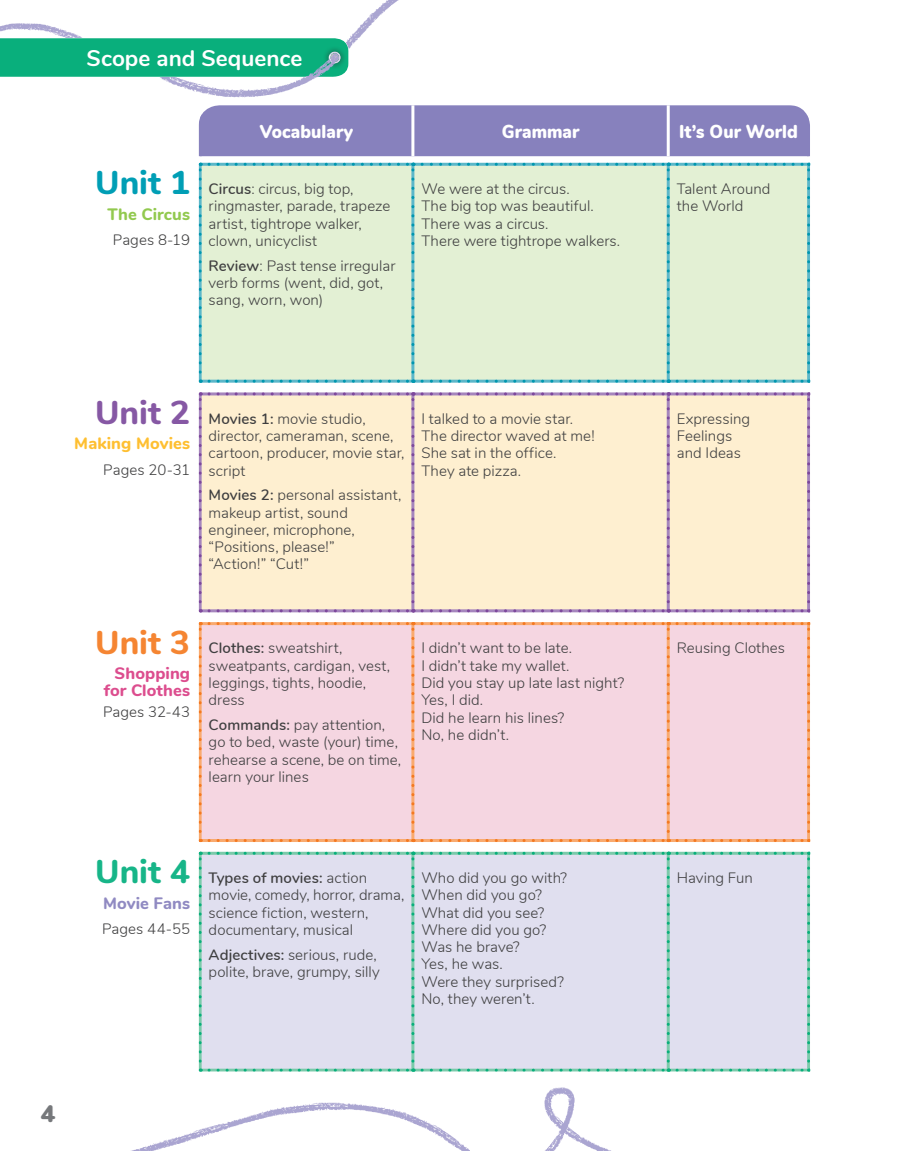
<style>
.page{position:relative;width:898px;height:1151px;background:#fff}
.page>*{position:absolute;margin:0;border:0;box-sizing:border-box;transform-origin:0 0}
.t1{font:800 33px "Nunito";color:#f58532}
.t2{font:800 33px "Nunito";color:#17b588}
.t3{font:800 33px "Nunito";color:#8658a4}
.t4{font:800 33px "Nunito";color:#009eb5}
.t5{font:900 24px "Nunito";color:#76787b}
.t6{font:700 22.5px "Nunito";color:#fff}
.t7{font:900 18.75px "Nunito";letter-spacing:.005em;color:#fff;scale:.92 1}
.t8{font:800 16.5px/17.2px "Nunito";letter-spacing:.005em;color:#dc4d8e;text-align:right}
.t9{font:800 16.5px "Nunito";letter-spacing:.005em;color:#febf31}
.t10{font:800 16.5px "Nunito";letter-spacing:.005em;color:#908ac2}
.t11{font:800 16.5px "Nunito";letter-spacing:.005em;color:#92c94f}
.t12{font:300 15px/17.2px "Nunito";letter-spacing:.005em;color:#3e3e3f}
.s1{font-weight:600}
</style>
<div class="page">
<img style="left:135px;top:1069px;width:639px;height:81px">
<div style="left:201px;top:105px;width:605px;height:51px;background:#8781bd"></div>
<svg style="left:201px;top:166px;width:605px;height:213px;fill:#e3f0d4"></svg>
<div style="left:201px;top:395px;width:605px;height:214px;background:#feefd0"></div>
<svg style="left:201px;top:625px;width:605px;height:213px;fill:#f5d6e1"></svg>
<div style="left:201px;top:854px;width:605px;height:214px;background:#e0dfef"></div>
<hr style="left:198px;top:394px;width:3px;height:216px;background:#a585bd">
<hr style="left:411px;top:394px;width:3px;height:216px;background:#a585bd">
<hr style="left:666px;top:394px;width:3px;height:216px;background:#a585bd">
<hr style="left:200px;top:392px;width:213px;height:3px;background:#a585bd">
<hr style="left:413px;top:392px;width:255px;height:3px;background:#a585bd">
<hr style="left:668px;top:392px;width:140px;height:3px;background:#a585bd">
<hr style="left:806px;top:394px;width:3px;height:216px;background:#a585bd">
<hr style="left:200px;top:609px;width:213px;height:3px;background:#a585bd">
<hr style="left:413px;top:609px;width:255px;height:3px;background:#a585bd">
<hr style="left:668px;top:609px;width:140px;height:3px;background:#a585bd">
<hr style="left:200px;top:163px;width:213px;height:3px;background:#5cb7c9">
<hr style="left:198px;top:164px;width:3px;height:217px;background:#5cb7c9">
<hr style="left:413px;top:163px;width:255px;height:3px;background:#5cb7c9">
<hr style="left:411px;top:164px;width:3px;height:217px;background:#5cb7c9">
<hr style="left:668px;top:163px;width:140px;height:3px;background:#5cb7c9">
<hr style="left:666px;top:164px;width:3px;height:217px;background:#5cb7c9">
<hr style="left:806px;top:164px;width:3px;height:217px;background:#5cb7c9">
<hr style="left:200px;top:379px;width:213px;height:3px;background:#5cb7c9">
<hr style="left:413px;top:379px;width:255px;height:3px;background:#5cb7c9">
<hr style="left:668px;top:379px;width:140px;height:3px;background:#5cb7c9">
<hr style="left:200px;top:622px;width:213px;height:3px;background:#f9aa6f">
<hr style="left:198px;top:623px;width:3px;height:217px;background:#f9aa6f">
<hr style="left:413px;top:622px;width:255px;height:3px;background:#f9aa6f">
<hr style="left:411px;top:623px;width:3px;height:217px;background:#f9aa6f">
<hr style="left:668px;top:622px;width:140px;height:3px;background:#f9aa6f">
<hr style="left:666px;top:623px;width:3px;height:217px;background:#f9aa6f">
<hr style="left:806px;top:623px;width:3px;height:217px;background:#f9aa6f">
<hr style="left:200px;top:838px;width:213px;height:3px;background:#f9aa6f">
<hr style="left:413px;top:838px;width:255px;height:3px;background:#f9aa6f">
<hr style="left:668px;top:838px;width:140px;height:3px;background:#f9aa6f">
<hr style="left:200px;top:851px;width:213px;height:3px;background:#7bcaaa">
<hr style="left:198px;top:853px;width:3px;height:216px;background:#7bcaaa">
<hr style="left:413px;top:851px;width:255px;height:3px;background:#7bcaaa">
<hr style="left:411px;top:853px;width:3px;height:216px;background:#7bcaaa">
<hr style="left:668px;top:851px;width:140px;height:3px;background:#7bcaaa">
<hr style="left:666px;top:853px;width:3px;height:216px;background:#7bcaaa">
<hr style="left:806px;top:853px;width:3px;height:216px;background:#7bcaaa">
<hr style="left:200px;top:1068px;width:213px;height:3px;background:#7bcaaa">
<hr style="left:413px;top:1068px;width:255px;height:3px;background:#7bcaaa">
<hr style="left:668px;top:1068px;width:140px;height:3px;background:#7bcaaa">
<svg style="left:198px;top:392px;width:3px;height:209px"></svg>
<div style="left:209px;top:392px;width:205px;height:209px;background:#feefd0"></div>
<div style="left:422px;top:392px;width:247px;height:209px;background:#feefd0"></div>
<div style="left:676px;top:392px;width:133px;height:209px;background:#feefd0"></div>
<svg style="left:209px;top:609px;width:205px;height:3px"></svg>
<svg style="left:422px;top:609px;width:247px;height:3px"></svg>
<svg style="left:676px;top:609px;width:133px;height:3px"></svg>
<svg style="left:198px;top:163px;width:3px;height:209px"></svg>
<div style="left:209px;top:163px;width:205px;height:209px;background:#e3f0d4"></div>
<div style="left:422px;top:163px;width:247px;height:209px;background:#e3f0d4"></div>
<div style="left:676px;top:163px;width:133px;height:209px;background:#e3f0d4"></div>
<svg style="left:209px;top:379px;width:205px;height:3px"></svg>
<svg style="left:422px;top:379px;width:247px;height:3px"></svg>
<svg style="left:676px;top:379px;width:133px;height:3px"></svg>
<svg style="left:198px;top:622px;width:3px;height:209px"></svg>
<div style="left:209px;top:622px;width:205px;height:209px;background:#f5d6e1"></div>
<div style="left:422px;top:622px;width:247px;height:209px;background:#f5d6e1"></div>
<div style="left:676px;top:622px;width:133px;height:209px;background:#f5d6e1"></div>
<svg style="left:209px;top:838px;width:205px;height:3px"></svg>
<svg style="left:422px;top:838px;width:247px;height:3px"></svg>
<svg style="left:676px;top:838px;width:133px;height:3px"></svg>
<svg style="left:198px;top:851px;width:3px;height:209px"></svg>
<div style="left:209px;top:851px;width:205px;height:209px;background:#e0dfef"></div>
<div style="left:422px;top:851px;width:247px;height:209px;background:#e0dfef"></div>
<div style="left:676px;top:851px;width:133px;height:209px;background:#e0dfef"></div>
<hr style="left:198px;top:105px;width:3px;height:51px;background:#8781bd">
<hr style="left:806px;top:105px;width:3px;height:51px;background:#8781bd">
<hr style="left:411px;top:105px;width:3px;height:51px;background:#fff">
<hr style="left:666px;top:105px;width:3px;height:51px;background:#fff">
<svg style="left:209px;top:1068px;width:205px;height:3px"></svg>
<svg style="left:422px;top:1068px;width:247px;height:3px"></svg>
<svg style="left:676px;top:1068px;width:133px;height:3px"></svg>
<img style="left:0;top:0;width:399px;height:98px">
<svg style="left:0;top:0;width:3px;height:4px"></svg>
<h3 class="t6" style="left:87px;top:41px;width:217px">Scope and Sequence</h3>
<h1 class="t4" style="left:95px;top:158px;width:96px">Unit 1</h1>
<p class="t11" style="left:107px;top:202px;width:84px">The Circus</p>
<p class="t12" style="left:113px;top:230px;width:79px">Pages 8-19</p>
<p class="t7" style="left:260px;top:117px;width:103px">Vocabulary</p>
<p class="t7" style="left:501px;top:117px;width:86px">Grammar</p>
<p class="t7" style="left:678px;top:117px;width:131px">It’s Our World</p>
<p class="t12" style="left:208px;top:179px;width:183px"><span class="s1">Circus</span>: circus, big top, ringmaster, parade, trapeze artist, tightrope walker, clown, unicyclist</p>
<p class="t12" style="left:208px;top:256px;width:188px"><span class="s1">Review</span>: Past tense irregular verb forms (went, did, got, sang, worn, won)</p>
<p class="t12" style="left:421px;top:179px;width:200px">We were at the circus.<br>The big top was beautiful.<br>There was a circus.<br>There were tightrope walkers.</p>
<p class="t12" style="left:676px;top:179px;width:95px">Talent Around the World</p>
<h1 class="t3" style="left:95px;top:388px;width:96px">Unit 2</h1>
<p class="t9" style="left:74px;top:431px;width:117px">Making Movies</p>
<p class="t12" style="left:103px;top:460px;width:88px">Pages 20-31</p>
<p class="t12" style="left:208px;top:409px;width:197px"><span class="s1">Movies 1:</span> movie studio, director, cameraman, scene, cartoon, producer, movie star, script</p>
<p class="t12" style="left:208px;top:485px;width:194px"><span class="s1">Movies 2:</span> personal assistant, makeup artist, sound engineer, microphone, “Positions, please!”<br>“Action!” “Cut!”</p>
<p class="t12" style="left:421px;top:409px;width:175px">I talked to a movie star.<br>The director waved at me!<br>She sat in the office.<br>They ate pizza.</p>
<p class="t12" style="left:676px;top:409px;width:75px">Expressing<br>Feelings and Ideas</p>
<h1 class="t1" style="left:95px;top:617px;width:96px">Unit 3</h1>
<p class="t8" style="left:104px;top:663px;width:88px">Shopping for Clothes</p>
<p class="t12" style="left:103px;top:702px;width:89px">Pages 32-43</p>
<p class="t12" style="left:208px;top:638px;width:183px"><span class="s1">Clothes:</span> sweatshirt, sweatpants, cardigan, vest, leggings, tights, hoodie, dress</p>
<p class="t12" style="left:208px;top:715px;width:194px"><span class="s1">Commands:</span> pay attention, go to bed, waste (your) time, rehearse a scene, be on time, learn your lines</p>
<p class="t12" style="left:421px;top:638px;width:204px">I didn’t want to be late.<br>I didn’t take my wallet.<br>Did you stay up late last night?<br>Yes, I did.<br>Did he learn his lines?<br>No, he didn’t.</p>
<p class="t12" style="left:676px;top:638px;width:110px">Reusing Clothes</p>
<h1 class="t2" style="left:95px;top:847px;width:96px">Unit 4</h1>
<p class="t10" style="left:103px;top:890px;width:89px">Movie Fans</p>
<p class="t12" style="left:102px;top:919px;width:90px">Pages 44-55</p>
<p class="t12" style="left:208px;top:868px;width:197px"><span class="s1">Types of movies:</span> action movie, comedy, horror, drama, science fiction, western, documentary, musical</p>
<p class="t12" style="left:208px;top:944px;width:172px"><span class="s1">Adjectives:</span> serious, rude, polite, brave, grumpy, silly</p>
<p class="t12" style="left:421px;top:868px;width:147px">Who did you go with?<br>When did you go?<br>What did you see?<br>Where did you go?<br>Was he brave?<br>Yes, he was.<br>Were they surprised?<br>No, they weren’t.</p>
<p class="t12" style="left:676px;top:868px;width:78px">Having Fun</p>
<h2 class="t5" style="left:41px;top:1095px;width:16px">4</h2>
</div>
